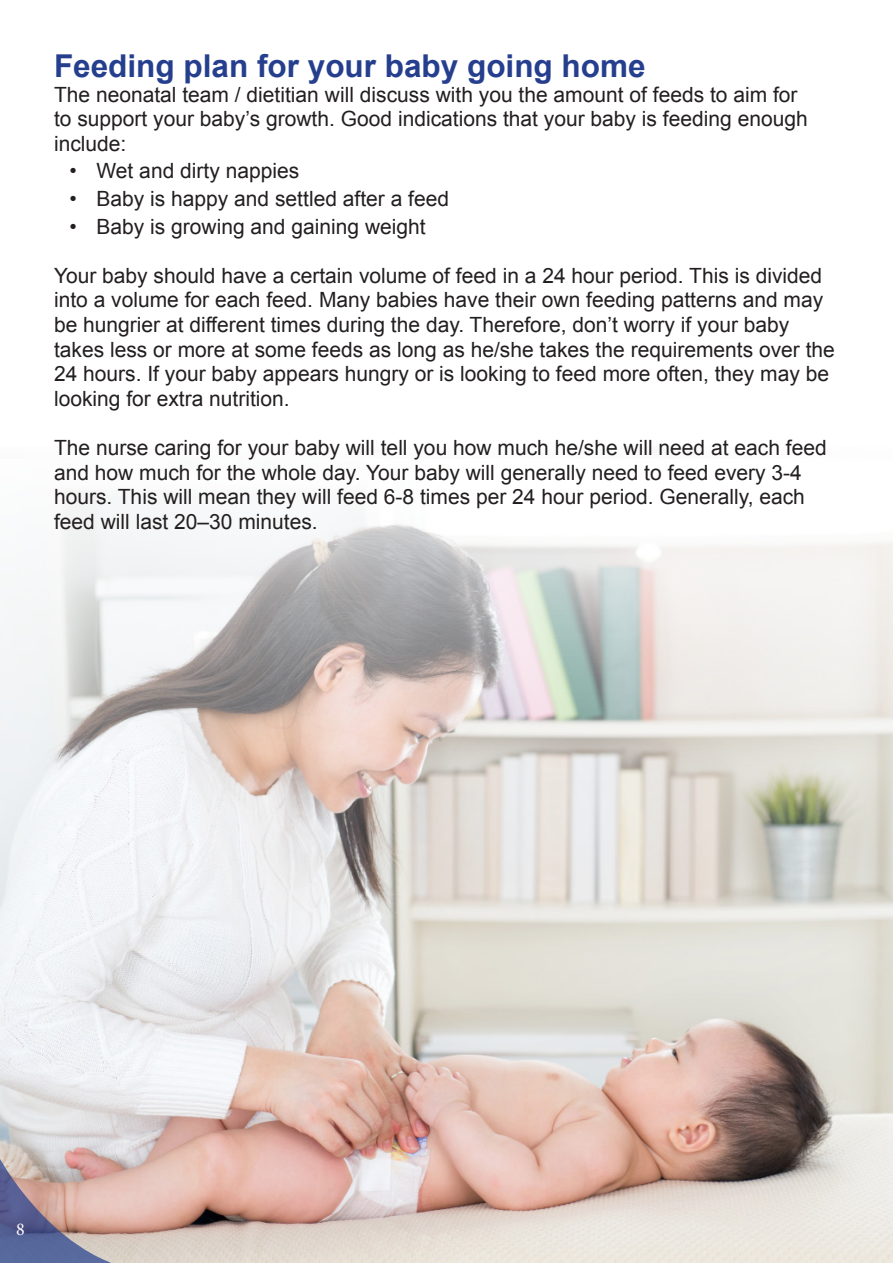
<style>
.page{position:relative;width:893px;height:1263px;background:#fff}
.page>*{position:absolute;margin:0;border:0;box-sizing:border-box;transform-origin:0 0}
.t1{font:700 31.5px "Arial";color:#253f8e}
.t2{font:21px/24.6px "Arial";color:#231f20}
.t3{font:18px "Minion Pro";color:#fff}
</style>
<div class="page">
<img style="left:0;top:490px;width:893px;height:773px">
<svg style="left:0;top:1149px;width:139px;height:114px;background:#b09da5"></svg>
<p class="t1" style="left:54px;top:45px;width:593px">Feeding plan for your baby going home</p>
<p class="t2" style="left:54px;top:82px;width:755px">The neonatal team / dietitian will discuss with you the amount of feeds to aim for to support your baby’s growth. Good indications that your baby is feeding enough include:</p>
<p class="t2" style="left:70px;top:159px;width:231px">• Wet and dirty nappies</p>
<p class="t2" style="left:70px;top:186px;width:381px">• Baby is happy and settled after a feed</p>
<p class="t2" style="left:70px;top:214px;width:358px">• Baby is growing and gaining weight</p>
<p class="t2" style="left:54px;top:263px;width:782px">Your baby should have a certain volume of feed in a 24 hour period. This is divided into a volume for each feed. Many babies have their own feeding patterns and may be hungrier at different times during the day. Therefore, don’t worry if your baby takes less or more at some feeds as long as he/she takes the requirements over the 24 hours. If your baby appears hungry or is looking to feed more often, they may be looking for extra nutrition.</p>
<p class="t2" style="left:54px;top:435px;width:774px">The nurse caring for your baby will tell you how much he/she will need at each feed and how much for the whole day. Your baby will generally need to feed every 3-4 hours. This will mean they will feed 6-8 times per 24 hour period. Generally, each feed will last 20–30 minutes.</p>
<p class="t3" style="left:16px;top:1217px;width:10px">8</p>
</div>
